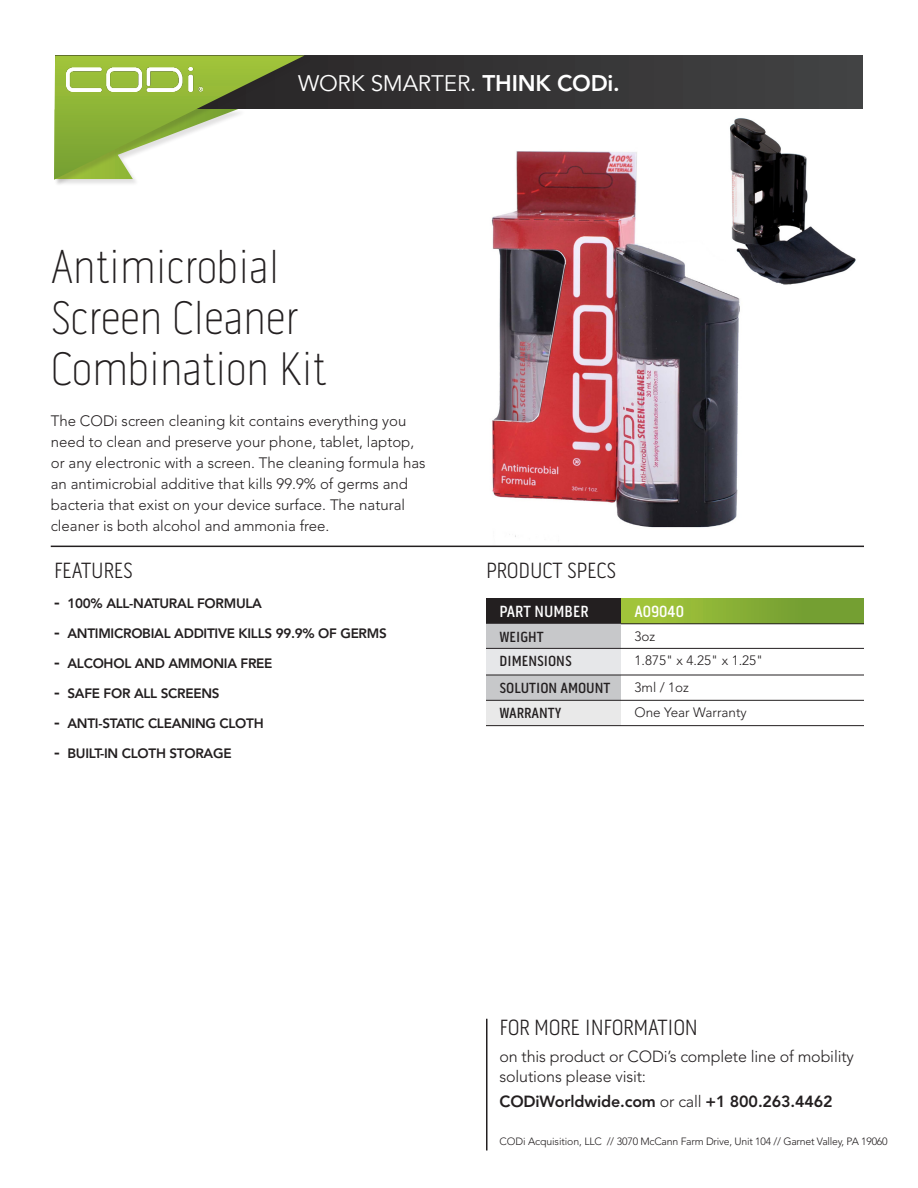
<style>
.page{position:relative;width:918px;height:1188px;background:#fff}
.page>*{position:absolute;margin:0;border:0;box-sizing:border-box;transform-origin:0 0}
.t1{font:100 48px/51px "Pill Gothic 300 mg";letter-spacing:-.01em;color:#231f20}
.t2{font:300 22.5px "Pill Gothic 300 mg";letter-spacing:-.01em;color:#231f20}
.t3{font:22.5px "Avenir";letter-spacing:-.01em;color:#fff}
.t4{font:500 16.5px "Pill Gothic 300 mg";color:#fff}
.t5{font:300 16.05px/20.1px "Avenir LT Std";letter-spacing:-.01em;color:#231f20}
.t6{font:800 16.05px "Avenir LT Std";letter-spacing:-.01em;color:#231f20}
.t7{font:300 15px/21px "Avenir LT Std";color:#231f20}
.t8{font:500 15px "Pill Gothic 300 mg";color:#231f20}
.t9{font:800 13.5px "Avenir LT Std";letter-spacing:-.02em;color:#231f20}
.t10{font:300 13.5px "Avenir LT Std";color:#231f20}
.t11{font:300 10.5px "Avenir LT Std";letter-spacing:-.02em;color:#231f20}
.s1{font-family:"Avenir LT Std";font-weight:800}
.s2{font-size:18px}
.s3{font-weight:300}
</style>
<div class="page">
<div style="left:56px;top:56px;width:807px;height:53px;background:#373738"></div>
<div style="left:54px;top:56px;width:257px;height:131px;background:#231f20;opacity:.15"></div>
<svg style="left:54px;top:56px;width:251px;height:124px"></svg>
<img style="left:66px;top:68px;width:137px;height:24px">
<img style="left:453px;top:151px;width:322px;height:397px">
<img style="left:727px;top:118px;width:129px;height:169px">
<div style="left:486px;top:598px;width:135px;height:26px;background:#231f20"></div>
<div style="left:621px;top:598px;width:243px;height:26px;background:linear-gradient(to right,#a6c83b,#6b9730)"></div>
<div style="left:486px;top:624px;width:135px;height:76px;background:#c7c8ca"></div>
<div style="left:486px;top:648px;width:135px;height:27px;background:#e6e7e9"></div>
<div style="left:486px;top:700px;width:135px;height:26px;background:#e9e9e9"></div>
<hr style="left:621px;top:623px;width:243px;height:1px;background:#231f20">
<hr style="left:621px;top:648px;width:243px;height:1px;background:#231f20">
<hr style="left:621px;top:675px;width:243px;height:1px;background:#231f20">
<hr style="left:486px;top:700px;width:135px;height:1px;background:#231f20">
<hr style="left:621px;top:700px;width:243px;height:1px;background:#231f20">
<hr style="left:486px;top:725px;width:135px;height:1px;background:#231f20">
<hr style="left:621px;top:725px;width:243px;height:1px;background:#231f20">
<hr style="left:486px;top:648px;width:135px;height:1px;background:#231f20">
<hr style="left:486px;top:675px;width:135px;height:1px;background:#231f20">
<hr style="left:486px;top:1019px;width:2px;height:131px;background:#231f20">
<hr style="left:51px;top:546px;width:813px;height:1px;background:#231f20">
<h2 class="t3" style="left:298px;top:70px;width:323px">WORK SMARTER. <span class="s1">THINK CODi.</span></h2>
<p class="t1" style="left:51px;top:241px;width:277px">Antimicrobial<br>Screen Cleaner<br>Combination Kit</p>
<p class="t7" style="left:51px;top:410px;width:376px">The CODi screen cleaning kit contains everything you need to clean and preserve your phone, tablet, laptop, or any electronic with a screen. The cleaning formula has an antimicrobial additive that kills 99.9% of germs and bacteria that exist on your device surface. The natural cleaner is both alcohol and ammonia free.</p>
<p class="t2" style="left:54px;top:557px;width:80px">FEATURES</p>
<p class="t2" style="left:486px;top:557px;width:132px">PRODUCT SPECS</p>
<p class="t9" style="left:54px;top:595px;width:210px"><span class="s2">-</span> 100% ALL-NATURAL FORMULA</p>
<p class="t9" style="left:54px;top:625px;width:334px"><span class="s2">-</span> ANTIMICROBIAL ADDITIVE KILLS 99.9% OF GERMS</p>
<p class="t9" style="left:54px;top:655px;width:220px"><span class="s2">-</span> ALCOHOL AND AMMONIA FREE</p>
<p class="t9" style="left:54px;top:685px;width:167px"><span class="s2">-</span> SAFE FOR ALL SCREENS</p>
<p class="t9" style="left:54px;top:715px;width:211px"><span class="s2">-</span> ANTI-STATIC CLEANING CLOTH</p>
<p class="t9" style="left:54px;top:745px;width:179px"><span class="s2">-</span> BUILT-IN CLOTH STORAGE</p>
<p class="t4" style="left:500px;top:602px;width:91px">PART NUMBER</p>
<p class="t4" style="left:634px;top:602px;width:51px">A09040</p>
<p class="t8" style="left:500px;top:628px;width:46px">WEIGHT</p>
<p class="t10" style="left:634px;top:628px;width:22px">3oz</p>
<p class="t8" style="left:500px;top:652px;width:74px">DIMENSIONS</p>
<p class="t10" style="left:634px;top:653px;width:130px">1.875" x 4.25" x 1.25"</p>
<p class="t8" style="left:500px;top:679px;width:112px">SOLUTION AMOUNT</p>
<p class="t10" style="left:634px;top:679px;width:56px">3ml / 1oz</p>
<p class="t8" style="left:500px;top:704px;width:64px">WARRANTY</p>
<p class="t10" style="left:634px;top:705px;width:114px">One Year Warranty</p>
<p class="t2" style="left:500px;top:1015px;width:200px">FOR MORE INFORMATION</p>
<p class="t5" style="left:500px;top:1047px;width:356px">on this product or CODi’s complete line of mobility solutions please visit:</p>
<p class="t6" style="left:500px;top:1091px;width:335px">CODiWorldwide.com <span class="s3">or call</span> +1 800.263.4462</p>
<p class="t11" style="left:500px;top:1135px;width:390px">CODi Acquisition, LLC // 3070 McCann Farm Drive, Unit 104 // Garnet Valley, PA 19060</p>
</div>
